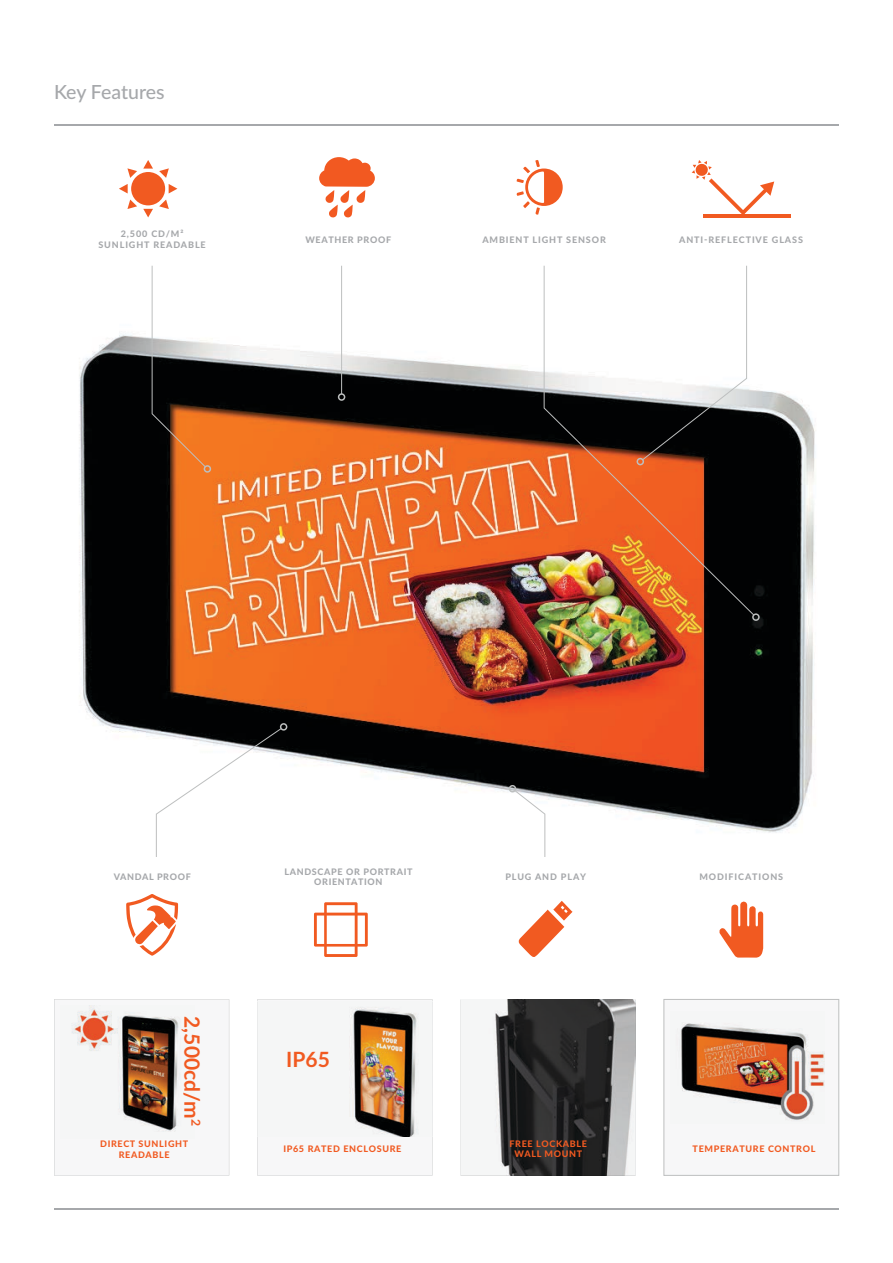
<style>
.page{position:relative;width:893px;height:1263px;background:#fff}
.page>*{position:absolute;margin:0;border:0;box-sizing:border-box;transform-origin:0 0}
.t1{font:700 21px "Lato";color:#f15a21}
.t2{font:500 19.5px "Lato";color:#a6a8ab}
.t3{font:800 9px/10.8px "Lato";letter-spacing:.1em;color:#a6a8ab;text-align:center}
.t4{font:800 9px/10.8px "Lato";letter-spacing:.075em;color:#f15a21;text-align:center}
.t5{font:800 9px/10.8px "Lato";letter-spacing:.075em;color:#a6a8ab;text-align:center}
</style>
<div class="page">
<hr style="left:54px;top:1208px;width:785px;height:1px;background:#a6a8ab">
<hr style="left:54px;top:124px;width:785px;height:2px;background:#a6a8ab">
<img style="left:79px;top:285px;width:736px;height:569px">
<svg style="left:152px;top:265px;width:54px;height:202px"></svg>
<div style="left:204px;top:465px;width:7px;height:8px;border:2px solid #bdbfbf;border-radius:50%"></div>
<hr style="left:341px;top:266px;width:1px;height:128px;background:#bdbfbf">
<div style="left:338px;top:393px;width:7px;height:8px;border:2px solid #bdbfbf;border-radius:50%"></div>
<img style="left:544px;top:265px;width:210px;height:350px">
<div style="left:752px;top:613px;width:8px;height:8px;border:2px solid #bdbfbf;border-radius:50%"></div>
<svg style="left:642px;top:265px;width:105px;height:195px"></svg>
<div style="left:636px;top:458px;width:8px;height:7px;border:2px solid #bdbfbf;border-radius:50%"></div>
<svg style="left:314px;top:902px;width:54px;height:55px"></svg>
<svg style="left:514px;top:790px;width:31px;height:67px"></svg>
<div style="left:509px;top:785px;width:7px;height:7px;border:2px solid #bdbfbf;border-radius:50%"></div>
<svg style="left:156px;top:728px;width:126px;height:129px"></svg>
<div style="left:280px;top:723px;width:7px;height:8px;border:2px solid #bdbfbf;border-radius:50%"></div>
<svg style="left:663px;top:999px;width:176px;height:177px"></svg>
<svg style="left:54px;top:999px;width:175px;height:176px"></svg>
<img style="left:461px;top:1175px;width:175px;height:1px">
<img style="left:489px;top:1000px;width:147px;height:175px">
<img style="left:61px;top:1005px;width:133px;height:133px">
<svg style="left:257px;top:999px;width:175px;height:176px"></svg>
<img style="left:257px;top:1002px;width:175px;height:135px">
<svg style="left:119px;top:160px;width:58px;height:57px"></svg>
<svg style="left:516px;top:160px;width:47px;height:55px"></svg>
<svg style="left:518px;top:901px;width:54px;height:56px"></svg>
<svg style="left:719px;top:901px;width:44px;height:57px"></svg>
<svg style="left:126px;top:894px;width:52px;height:62px"></svg>
<hr style="left:703px;top:214px;width:87px;height:3px;background:#f15a21">
<svg style="left:692px;top:160px;width:82px;height:54px"></svg>
<svg style="left:319px;top:157px;width:56px;height:61px"></svg>
<h2 class="t2" style="left:54px;top:77px;width:112px">Key Features</h2>
<p class="t3" style="left:98px;top:228px;width:109px">2,500 CD/M²<br>SUNLIGHT READABLE</p>
<p class="t5" style="left:305px;top:234px;width:87px">WEATHER PROOF</p>
<p class="t3" style="left:482px;top:234px;width:125px">AMBIENT LIGHT SENSOR</p>
<p class="t3" style="left:679px;top:234px;width:125px">ANTI-REFLECTIVE GLASS</p>
<p class="t5" style="left:284px;top:865px;width:130px">LANDSCAPE OR PORTRAIT<br>ORIENTATION</p>
<p class="t5" style="left:114px;top:871px;width:79px">VANDAL PROOF</p>
<p class="t3" style="left:505px;top:871px;width:82px">PLUG AND PLAY</p>
<p class="t3" style="left:699px;top:871px;width:85px">MODIFICATIONS</p>
<h1 class="t1" style="left:208px;top:1016px;width:111px;rotate:90deg">2,500cd/m<sup>2</sup></h1>
<h1 class="t1" style="left:286px;top:1043px;width:45px">IP65</h1>
<p class="t4" style="left:100px;top:1138px;width:90px">DIRECT SUNLIGHT<br>READABLE</p>
<p class="t4" style="left:509px;top:1137px;width:79px">FREE LOCKABLE<br>WALL MOUNT</p>
<p class="t4" style="left:283px;top:1143px;width:120px">IP65 RATED ENCLOSURE</p>
<p class="t4" style="left:693px;top:1143px;width:124px">TEMPERATURE CONTROL</p>
</div>
